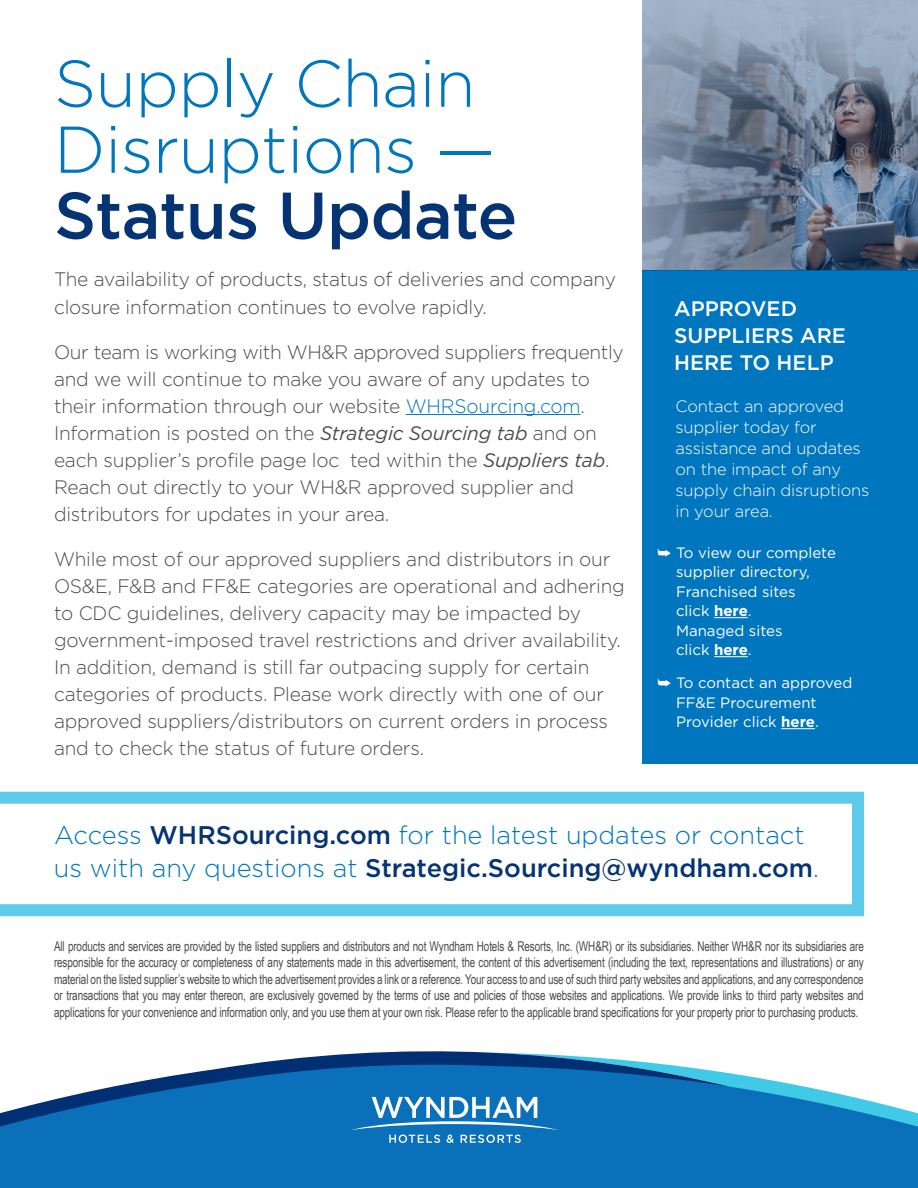
<style>
.page{position:relative;width:918px;height:1188px;background:#fff}
.page>*{position:absolute;margin:0;border:0;box-sizing:border-box;transform-origin:0 0}
.t1{font:300 66px/66px "Gotham";letter-spacing:-.01em;color:#0076be}
.t2{font:300 25.5px/33px "Gotham";color:#0076be}
.t3{font:500 21px/27px "Gotham";color:#fff}
.t4{font:300 19.5px/27px "Gotham";letter-spacing:-.01em;color:#4b4c4d}
.t5{font:300 16.5px/21px "Gotham";letter-spacing:-.01em;color:#fff}
.t6{font:15px/19.5px "Gotham";color:#fff}
.t7{font:13.5px/16.5px "Arial Narrow";letter-spacing:-.01em;color:#4b4c4d;text-align:justify;scale:.9 1}
.s1{font-weight:500;color:#053474}
.s2{color:#0076be}
.s3{font-weight:400;font-style:italic}
.s4{font-weight:700}
</style>
<div class="page">
<div style="left:643px;top:271px;width:275px;height:493px;background:#0076be"></div>
<hr style="left:714px;top:617px;width:34px;height:1px;background:#fff">
<hr style="left:714px;top:656px;width:34px;height:1px;background:#fff">
<hr style="left:781px;top:728px;width:34px;height:1px;background:#fff">
<div style="left:0;top:1130px;width:918px;height:58px;background:#0970b9"></div>
<svg style="left:351px;top:1073px;width:567px;height:70px"></svg>
<svg style="left:0;top:1051px;width:728px;height:79px;fill:#0970b9"></svg>
<svg style="left:0;top:792px;width:864px;height:124px"></svg>
<hr style="left:406px;top:414px;width:175px;height:1px;background:#0076be">
<svg style="left:643px;top:0;width:275px;height:271px;background:#738399"></svg>
<p class="t1" style="left:54px;top:50px;width:465px">Supply Chain<br>Disruptions —<br><span class="s1">Status Update</span></p>
<p class="t4" style="left:54px;top:266px;width:563px">The availability of products, status of deliveries and company closure information continues to evolve rapidly.</p>
<p class="t4" style="left:54px;top:338px;width:571px">Our team is working with WH&amp;R approved suppliers frequently and we will continue to make you aware of any updates to their information through our website <span class="s2">WHRSourcing.com</span>.<br>Information is posted on the <span class="s3">Strategic Sourcing tab</span> and on each supplier’s profile page loc ted within the <span class="s3">Suppliers tab</span>.<br>Reach out directly to your WH&amp;R approved supplier and distributors for updates in your area.</p>
<p class="t4" style="left:54px;top:545px;width:572px">While most of our approved suppliers and distributors in our OS&amp;E, F&amp;B and FF&amp;E categories are operational and adhering to CDC guidelines, delivery capacity may be impacted by government-imposed travel restrictions and driver availability.<br>In addition, demand is still far outpacing supply for certain categories of products. Please work directly with one of our approved suppliers/distributors on current orders in process and to check the status of future orders.</p>
<p class="t3" style="left:674px;top:295px;width:173px">APPROVED<br>SUPPLIERS ARE<br>HERE TO HELP</p>
<p class="t5" style="left:676px;top:396px;width:195px">Contact an approved supplier today for assistance and updates on the impact of any supply chain disruptions in your area.</p>
<p class="t6" style="left:676px;top:542px;width:161px;text-indent:-18px">➥ To view our complete supplier directory,<br>Franchised sites<br>click <span class="s4">here</span>.<br>Managed sites<br>click <span class="s4">here</span>.</p>
<p class="t6" style="left:676px;top:673px;width:178px;text-indent:-18px">➥ To contact an approved<br>FF&amp;E Procurement<br>Provider click <span class="s4">here</span>.</p>
<p class="t2" style="left:54px;top:818px;width:766px">Access <span class="s1">WHRSourcing.com</span> for the latest updates or contact us with any questions at <span class="s1">Strategic.Sourcing@wyndham.com</span>.</p>
<p class="t7" style="left:54px;top:937px;width:902px">All products and services are provided by the listed suppliers and distributors and not Wyndham Hotels &amp; Resorts, Inc. (WH&amp;R) or its subsidiaries. Neither WH&amp;R nor its subsidiaries are responsible for the accuracy or completeness of any statements made in this advertisement, the content of this advertisement (including the text, representations and illustrations) or any material on the listed supplier’s website to which the advertisement provides a link or a reference. Your access to and use of such third party websites and applications, and any correspondence or transactions that you may enter thereon, are exclusively governed by the terms of use and policies of those websites and applications. We provide links to third party websites and applications for your convenience and information only, and you use them at your own risk. Please refer to the applicable brand specifications for your property prior to purchasing products.</p>
</div>
